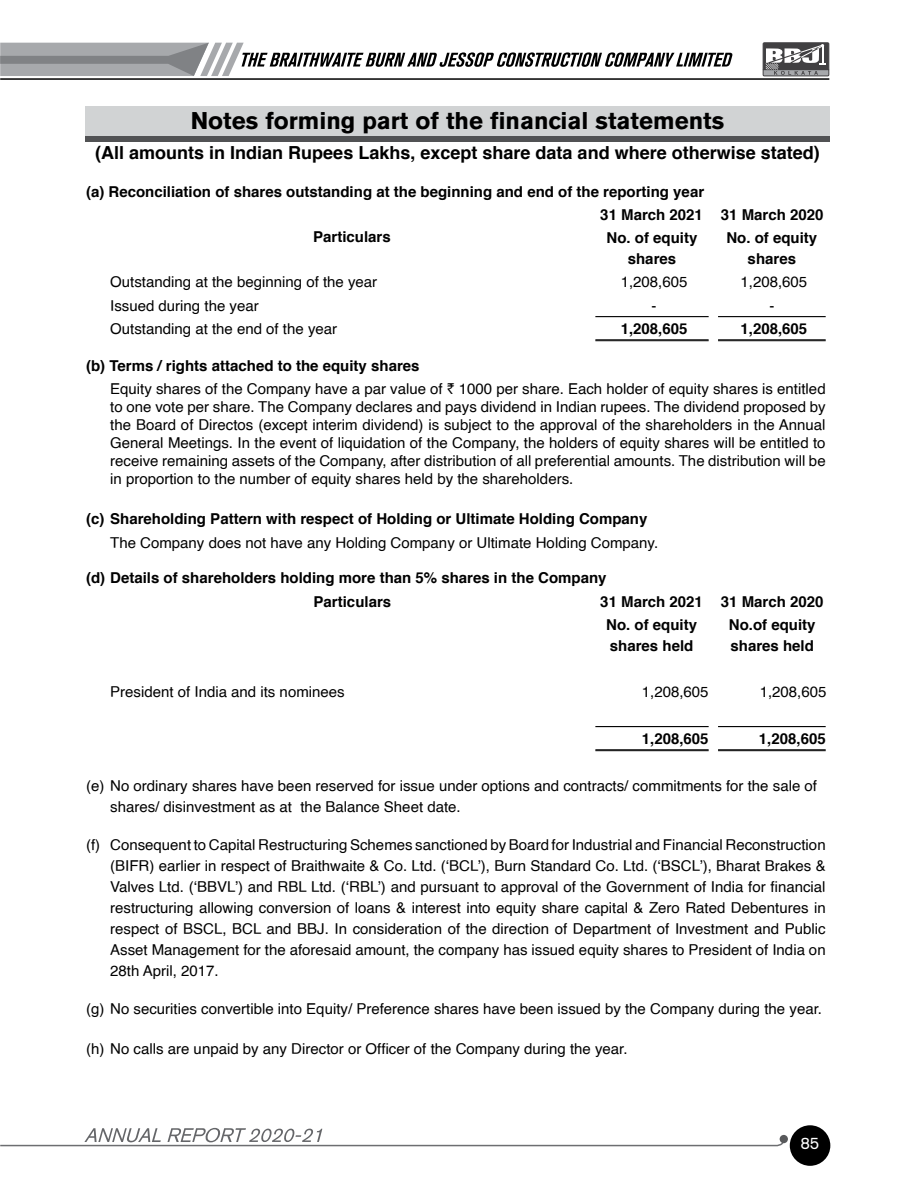
<style>
.page{position:relative;width:915px;height:1204px;background:#fff}
.page>*{position:absolute;margin:0;border:0;box-sizing:border-box;transform-origin:0 0}
.t1{font:700 24px "Nissan AG";color:#000}
.t2{font:700 18px "Helvetica";color:#000}
.t3{font:16.5px "Nissan AG";color:#fff}
.t4{font:15px/21px "Helvetica";color:#000;text-align:justify}
.t5{font:700 15px/23.2px "Helvetica";color:#000}
</style>
<div class="page">
<svg style="left:762px;top:42px;width:67px;height:34px"></svg>
<hr style="left:0;top:78px;width:829px;height:2px;background:#000">
<svg style="left:0;top:43px;width:732px;height:33px"></svg>
<div style="left:789px;top:1125px;width:41px;height:40px;background:#000;border-radius:50%"></div>
<div style="left:779px;top:1134px;width:8px;height:9px;background:#58595b;border-radius:50%"></div>
<div style="left:85px;top:106px;width:744px;height:30px;background:#d1d3d4"></div>
<div style="left:85px;top:136px;width:744px;height:5px;background:#515254"></div>
<svg style="left:0;top:1127px;width:785px;height:19px"></svg>
<hr style="left:595px;top:316px;width:113px;height:1px;background:#000">
<hr style="left:717px;top:316px;width:108px;height:1px;background:#000">
<hr style="left:595px;top:339px;width:113px;height:1px;background:#000">
<hr style="left:595px;top:340px;width:113px;height:1px;background:#000">
<hr style="left:717px;top:339px;width:108px;height:1px;background:#000">
<hr style="left:717px;top:340px;width:108px;height:1px;background:#000">
<hr style="left:595px;top:726px;width:113px;height:1px;background:#000">
<hr style="left:717px;top:726px;width:108px;height:1px;background:#000">
<hr style="left:595px;top:749px;width:113px;height:1px;background:#000">
<hr style="left:595px;top:750px;width:113px;height:1px;background:#000">
<hr style="left:717px;top:749px;width:108px;height:1px;background:#000">
<hr style="left:717px;top:750px;width:108px;height:1px;background:#000">
<h1 class="t1" style="left:191px;top:107px;width:534px">Notes forming part of the financial statements</h1>
<p class="t2" style="left:95px;top:138px;width:726px">(All amounts in Indian Rupees Lakhs, except share data and where otherwise stated)</p>
<p class="t5" style="left:86px;top:180px;width:619px">(a) Reconciliation of shares outstanding at the beginning and end of the reporting year</p>
<p class="t5" style="left:313px;top:225px;width:79px">Particulars</p>
<p class="t5" style="left:606px;top:203px;width:218px;text-indent:-6px">31 March 2021 31 March 2020<br>No. of equity</p>
<p class="t5" style="left:627px;top:247px;width:50px">shares</p>
<p class="t5" style="left:726px;top:227px;width:92px;line-height:21px;text-align:center">No. of equity shares</p>
<p class="t4" style="left:110px;top:272px;width:268px">Outstanding at the beginning of the year</p>
<p class="t4" style="left:620px;top:272px;width:68px">1,208,605</p>
<p class="t4" style="left:740px;top:272px;width:68px">1,208,605</p>
<p class="t4" style="left:110px;top:295px;width:150px">Issued during the year</p>
<p class="t4" style="left:651px;top:295px;width:6px">-</p>
<p class="t4" style="left:769px;top:295px;width:6px">-</p>
<p class="t4" style="left:110px;top:318px;width:228px">Outstanding at the end of the year</p>
<p class="t5" style="left:620px;top:317px;width:68px">1,208,605</p>
<p class="t5" style="left:740px;top:317px;width:68px">1,208,605</p>
<p class="t5" style="left:86px;top:354px;width:335px">(b) Terms / rights attached to the equity shares</p>
<p class="t4" style="left:110px;top:380px;width:716px;line-height:18px">Equity shares of the Company have a par value of ₹ 1000 per share. Each holder of equity shares is entitled to one vote per share. The Company declares and pays dividend in Indian rupees. The dividend proposed by the Board of Directos (except interim dividend) is subject to the approval of the shareholders in the Annual General Meetings. In the event of liquidation of the Company, the holders of equity shares will be entitled to receive remaining assets of the Company, after distribution of all preferential amounts. The distribution will be in proportion to the number of equity shares held by the shareholders.</p>
<p class="t5" style="left:86px;top:507px;width:562px">(c) Shareholding Pattern with respect of Holding or Ultimate Holding Company</p>
<p class="t4" style="left:110px;top:532px;width:549px">The Company does not have any Holding Company or Ultimate Holding Company.</p>
<p class="t5" style="left:313px;top:566px;width:294px;text-indent:-227px">(d) Details of shareholders holding more than 5% shares in the Company<br>Particulars</p>
<p class="t5" style="left:606px;top:589px;width:219px;text-indent:-6px">31 March 2021 31 March 2020<br>No. of equity</p>
<p class="t5" style="left:609px;top:634px;width:85px">shares held</p>
<p class="t5" style="left:728px;top:614px;width:88px;line-height:21px">No.of equity shares held</p>
<p class="t4" style="left:110px;top:682px;width:236px">President of India and its nominees</p>
<p class="t4" style="left:641px;top:682px;width:68px">1,208,605</p>
<p class="t4" style="left:759px;top:682px;width:68px">1,208,605</p>
<p class="t5" style="left:641px;top:727px;width:68px">1,208,605</p>
<p class="t5" style="left:758px;top:727px;width:68px">1,208,605</p>
<p class="t4" style="left:110px;top:775px;width:708px;text-indent:-24px">(e) No ordinary shares have been reserved for issue under options and contracts/ commitments for the sale of shares/ disinvestment as at the Balance Sheet date.</p>
<p class="t4" style="left:110px;top:834px;width:716px;text-indent:-24px">(f) Consequent to Capital Restructuring Schemes sanctioned by Board for Industrial and Financial Reconstruction (BIFR) earlier in respect of Braithwaite &amp; Co. Ltd. (‘BCL’), Burn Standard Co. Ltd. (‘BSCL’), Bharat Brakes &amp; Valves Ltd. (‘BBVL’) and RBL Ltd. (‘RBL’) and pursuant to approval of the Government of India for financial restructuring allowing conversion of loans &amp; interest into equity share capital &amp; Zero Rated Debentures in respect of BSCL, BCL and BBJ. In consideration of the direction of Department of Investment and Public Asset Management for the aforesaid amount, the company has issued equity shares to President of India on 28th April, 2017.</p>
<p class="t4" style="left:86px;top:998px;width:737px">(g) No securities convertible into Equity/ Preference shares have been issued by the Company during the year.</p>
<p class="t4" style="left:86px;top:1038px;width:543px">(h) No calls are unpaid by any Director or Officer of the Company during the year.</p>
<p class="t3" style="left:800px;top:1132px;width:21px">85</p>
</div>
